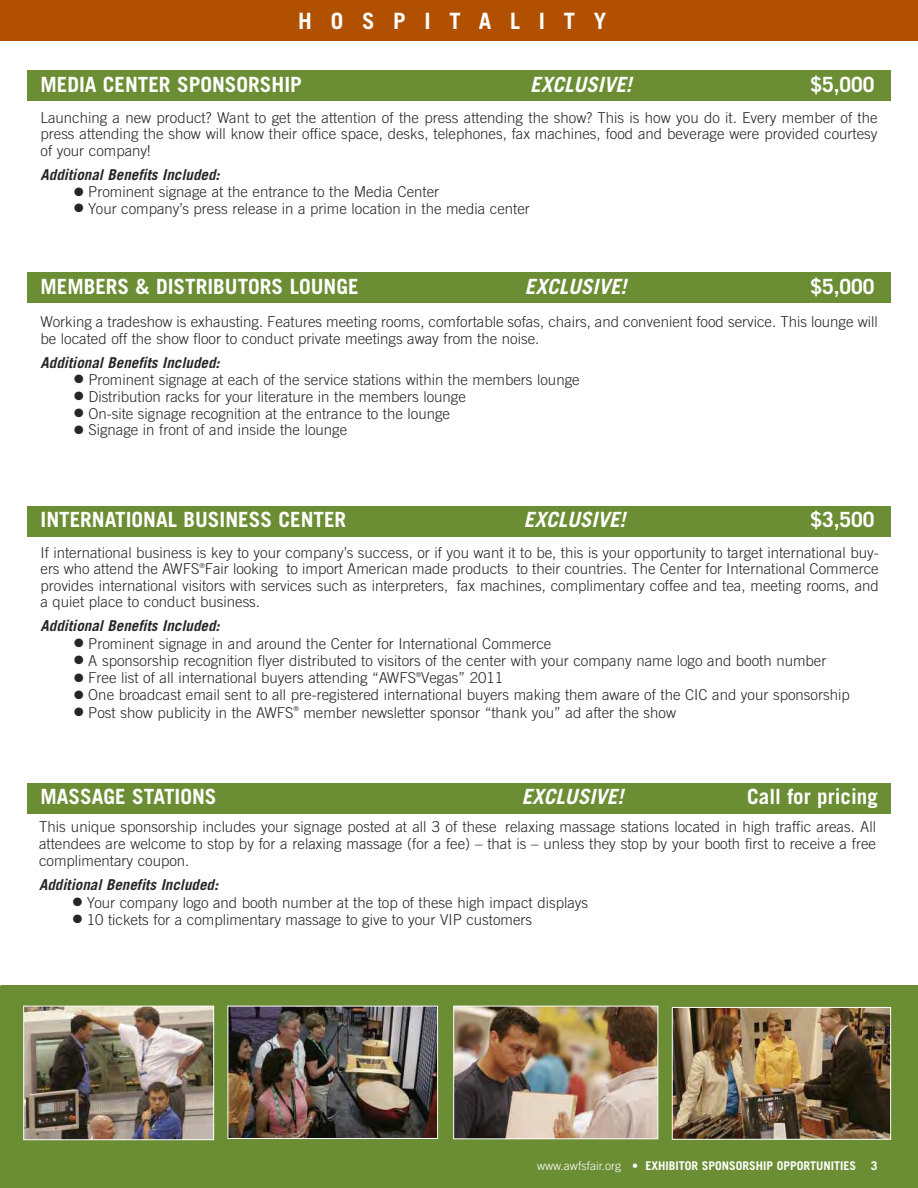
<style>
.page{position:relative;width:918px;height:1188px;background:#fff}
.page>*{position:absolute;margin:0;border:0;box-sizing:border-box;transform-origin:0 0}
.t1{font:700 22.5px "Trade Gothic";letter-spacing:.835em;color:#fff}
.t2{font:700 21px "Trade Gothic";color:#fff}
.t3{font:italic 700 21px "Trade Gothic";color:#fff}
.t4{font:300 15px/16.8px "Trade Gothic";color:#272627}
.t5{font:italic 700 15px "Trade Gothic";color:#272627}
.t6{font:700 12px "Trade Gothic";color:#fff}
.t7{font:300 6.75px "Trade Gothic";color:#272627}
.s1{font-weight:300}
</style>
<div class="page">
<div style="left:27px;top:506px;width:864px;height:31px;background:#6b8d33"></div>
<div style="left:0;top:0;width:918px;height:41px;background:#b15100"></div>
<div style="left:0;top:986px;width:918px;height:202px;background:#6b8d33"></div>
<div style="left:27px;top:272px;width:864px;height:31px;background:#6b8d33"></div>
<div style="left:27px;top:70px;width:864px;height:31px;background:#6b8d33"></div>
<div style="left:27px;top:783px;width:864px;height:31px;background:#6b8d33"></div>
<img style="left:455px;top:1008px;width:201px;height:129px">
<div style="left:453px;top:1006px;width:205px;height:133px;border:1px solid #fff"></div>
<img style="left:230px;top:1008px;width:206px;height:129px">
<div style="left:228px;top:1006px;width:210px;height:133px;border:1px solid #fff"></div>
<img style="left:25px;top:1008px;width:187px;height:130px">
<div style="left:23px;top:1006px;width:191px;height:134px;border:1px solid #fff"></div>
<img style="left:674px;top:1009px;width:215px;height:129px">
<div style="left:672px;top:1007px;width:219px;height:133px;border:1px solid #fff"></div>
<h1 class="t1" style="left:298px;top:13px;width:310px">HOSPITALITY</h1>
<h2 class="t2" style="left:40px;top:77px;width:263px">MEDIA CENTER SPONSORSHIP</h2>
<h2 class="t3" style="left:530px;top:77px;width:103px">EXCLUSIVE!</h2>
<h2 class="t2" style="left:810px;top:77px;width:66px">$5,000</h2>
<p class="t4" style="left:41px;top:110px;width:839px;text-align:justify">Launching a new product? Want to get the attention of the press attending the show? This is how you do it. Every member of the press attending the show will know their office space, desks, telephones, fax machines, food and beverage were provided courtesy of your company!</p>
<p class="t5" style="left:41px;top:169px;width:181px">Additional Benefits Included:</p>
<p class="t4" style="left:74px;top:185px;width:366px">● Prominent signage at the entrance to the Media Center</p>
<p class="t4" style="left:74px;top:201px;width:457px">● Your company’s press release in a prime location in the media center</p>
<h2 class="t2" style="left:40px;top:279px;width:320px">MEMBERS &amp; DISTRIBUTORS LOUNGE</h2>
<h2 class="t3" style="left:525px;top:279px;width:103px">EXCLUSIVE!</h2>
<h2 class="t2" style="left:810px;top:279px;width:66px">$5,000</h2>
<p class="t4" style="left:41px;top:315px;width:839px">Working a tradeshow is exhausting. Features meeting rooms, comfortable sofas, chairs, and convenient food service. This lounge will be located off the show floor to conduct private meetings away from the noise.</p>
<p class="t5" style="left:41px;top:357px;width:181px">Additional Benefits Included:</p>
<p class="t4" style="left:74px;top:372px;width:507px">● Prominent signage at each of the service stations within the members lounge</p>
<p class="t4" style="left:74px;top:389px;width:393px">● Distribution racks for your literature in the members lounge</p>
<p class="t4" style="left:74px;top:406px;width:377px">● On-site signage recognition at the entrance to the lounge</p>
<p class="t4" style="left:74px;top:423px;width:274px">● Signage in front of and inside the lounge</p>
<h2 class="t2" style="left:40px;top:512px;width:307px">INTERNATIONAL BUSINESS CENTER</h2>
<h2 class="t3" style="left:524px;top:512px;width:103px">EXCLUSIVE!</h2>
<h2 class="t2" style="left:810px;top:512px;width:66px">$3,500</h2>
<p class="t4" style="left:40px;top:546px;width:840px">If international business is key to your company’s success, or if you want it to be, this is your opportunity to target international buy&shy;ers who attend the AWFS Fair looking to import American made products to their countries. The Center for International Commerce</p>
<p class="t7" style="left:199px;top:563px;width:7px">®</p>
<p class="t4" style="left:41px;top:579px;width:840px">provides international visitors with services such as interpreters, fax machines, complimentary coffee and tea, meeting rooms, and a quiet place to conduct business.</p>
<p class="t5" style="left:41px;top:621px;width:181px">Additional Benefits Included:</p>
<p class="t4" style="left:74px;top:636px;width:479px">● Prominent signage in and around the Center for International Commerce</p>
<p class="t4" style="left:74px;top:653px;width:754px">● A sponsorship recognition flyer distributed to visitors of the center with your company name logo and booth number</p>
<p class="t4" style="left:74px;top:671px;width:430px">● Free list of all international buyers attending “AWFS Vegas” 2011</p>
<p class="t7" style="left:416px;top:672px;width:7px">®</p>
<p class="t4" style="left:74px;top:688px;width:777px">● One broadcast email sent to all pre-registered international buyers making them aware of the CIC and your sponsorship</p>
<p class="t4" style="left:74px;top:705px;width:221px">● Post show publicity in the AWFS</p>
<p class="t7" style="left:293px;top:706px;width:7px">®</p>
<p class="t4" style="left:303px;top:705px;width:374px">member newsletter sponsor “thank you” ad after the show</p>
<h2 class="t2" style="left:40px;top:789px;width:178px">MASSAGE STATIONS</h2>
<h2 class="t3" style="left:522px;top:789px;width:103px">EXCLUSIVE!</h2>
<h2 class="t2" style="left:747px;top:789px;width:132px">Call for pricing</h2>
<p class="t4" style="left:39px;top:819px;width:839px;line-height:17.2px;text-align:justify">This unique sponsorship includes your signage posted at all 3 of these relaxing massage stations located in high traffic areas. All attendees are welcome to stop by for a relaxing massage (for a fee) – that is – unless they stop by your booth first to receive a free complimentary coupon.</p>
<p class="t5" style="left:39px;top:880px;width:181px">Additional Benefits Included:</p>
<p class="t4" style="left:73px;top:895px;width:517px">● Your company logo and booth number at the top of these high impact displays</p>
<p class="t4" style="left:73px;top:913px;width:461px">● 10 tickets for a complimentary massage to give to your VIP customers</p>
<p class="t6" style="left:537px;top:1161px;width:342px"><span class="s1">www.awfsfair.org •</span> EXHIBITOR SPONSORSHIP OPPORTUNITIES 3</p>
</div>
